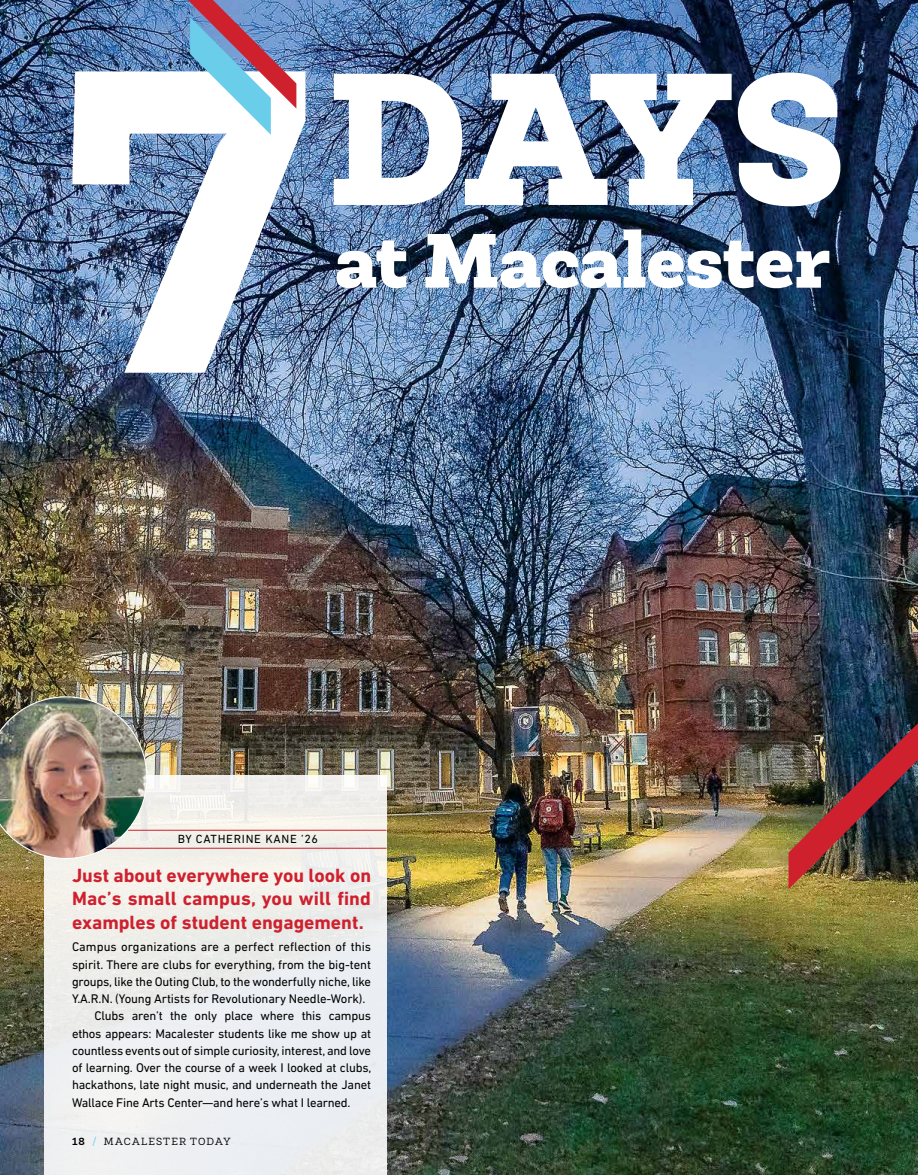
<style>
.page{position:relative;width:918px;height:1175px;background:#fff}
.page>*{position:absolute;margin:0;border:0;box-sizing:border-box;transform-origin:0 0}
.t1{font:900 437.85px "Newslab";color:#fff}
.t2{font:900 190.65px "Newslab";color:#fff}
.t3{font:900 78px "Newslab";letter-spacing:-.01em;color:#fff}
.t4{font:700 19.5px/23.4px "DIN Next LT Pro";color:#cf202e;text-align:justify}
.t5{font:12.75px "DIN Next LT Pro";letter-spacing:-.015em;color:#000}
.t6{font:12.75px "DIN Next LT Pro";letter-spacing:.005em;color:#000}
.t7{font:12px "DIN Next LT Pro";letter-spacing:.06em;color:#000}
.t8{font:10.5px "Newslab";letter-spacing:.105em;color:#000}
.s1{font-weight:700}
.s2{color:#6acdea}
</style>
<div class="page">
<img style="left:0;top:0;width:918px;height:1174px">
<div style="left:44px;top:775px;width:343px;height:399px;background:#edefef"></div>
<img style="left:789px;top:664px;width:129px;height:225px">
<svg style="left:188px;top:0;width:108px;height:135px"></svg>
<hr style="left:85px;top:848px;width:302px;height:1px;background:#cf202e">
<hr style="left:119px;top:830px;width:267px;height:1px;background:#cf202e">
<img style="left:0;top:696px;width:147px;height:163px">
<h1 class="t1" style="left:64px;top:-60px;width:245px">7</h1>
<h2 class="t2" style="left:327px;top:17px;width:520px">DAYS</h2>
<h3 class="t3" style="left:335px;top:211px;width:497px">at Macalester</h3>
<p class="t7" style="left:178px;top:832px;width:142px">BY CATHERINE KANE ’26</p>
<h3 class="t4" style="left:72px;top:863px;width:301px">Just about everywhere you look on Mac’s small campus, you will find examples of student engagement.</h3>
<p class="t6" style="left:72px;top:939px;width:301px">Campus organizations are a perfect reflection of this</p>
<p class="t5" style="left:72px;top:957px;width:301px">spirit. There are clubs for everything, from the big-tent</p>
<p class="t5" style="left:72px;top:974px;width:301px">groups, like the Outing Club, to the wonderfully niche, like</p>
<p class="t5" style="left:72px;top:991px;width:295px">Y.A.R.N. (Young Artists for Revolutionary Needle-Work).</p>
<p class="t5" style="left:94px;top:1008px;width:278px">Clubs aren’t the only place where this campus</p>
<p class="t5" style="left:72px;top:1026px;width:301px">ethos appears: Macalester students like me show up at</p>
<p class="t5" style="left:72px;top:1043px;width:301px">countless events out of simple curiosity, interest, and love</p>
<p class="t5" style="left:72px;top:1060px;width:301px">of learning. Over the course of a week I looked at clubs,</p>
<p class="t5" style="left:72px;top:1077px;width:301px">hackathons, late night music, and underneath the Janet</p>
<p class="t5" style="left:72px;top:1095px;width:280px">Wallace Fine Arts Center—and here’s what I learned.</p>
<p class="t8" style="left:72px;top:1135px;width:160px"><span class="s1">18</span> <span class="s2">/</span> MACALESTER TODAY</p>
</div>
